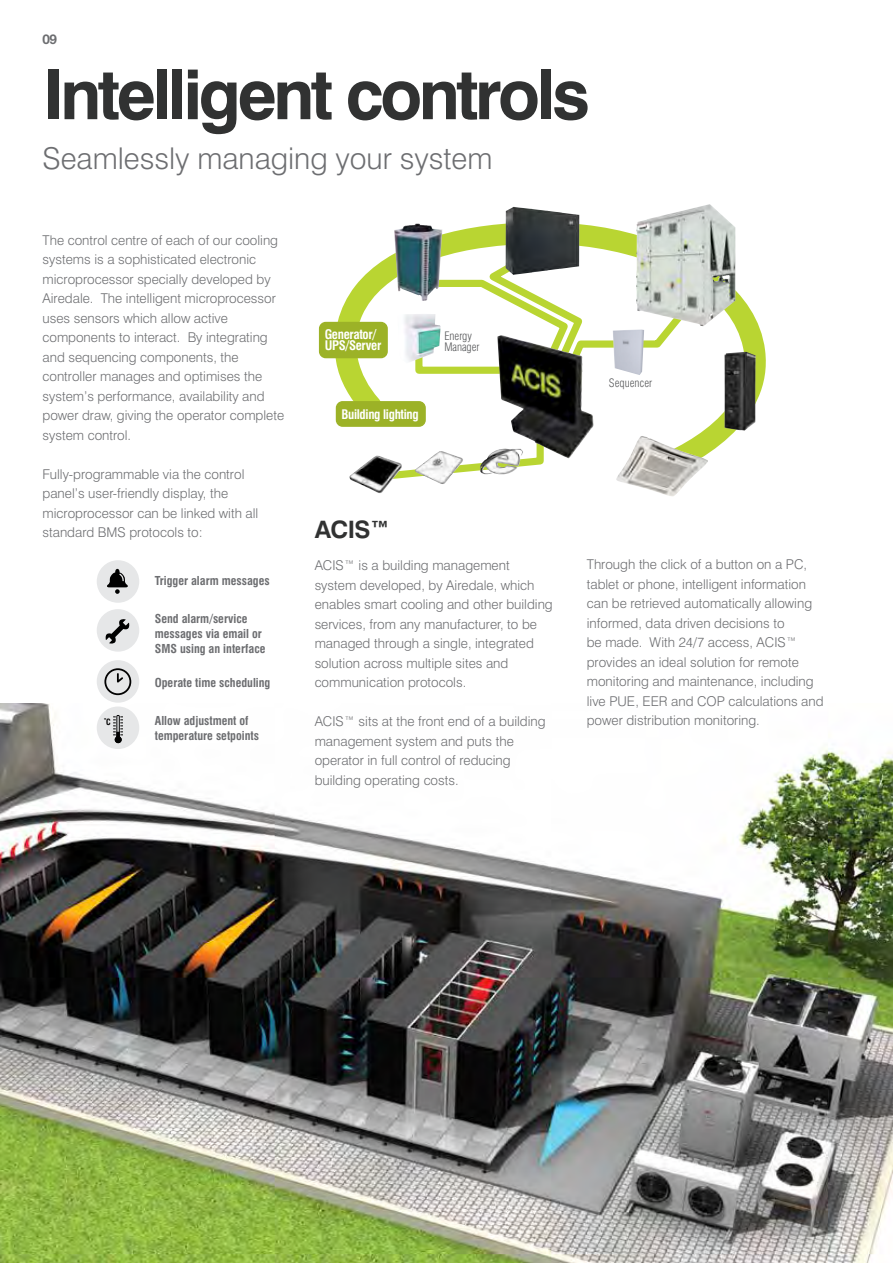
<style>
.page{position:relative;width:893px;height:1263px;background:#fff}
.page>*{position:absolute;margin:0;border:0;box-sizing:border-box;transform-origin:0 0}
.t1{font:700 69px "Swiss 721 BT";letter-spacing:-.05em;color:#313232}
.t2{font:300 30px "Swiss 721 BT";color:#6d6e71}
.t3{font:700 24px "Swiss 721 BT";color:#313232}
.t4{font:300 13.5px/19.5px "Swiss 721 BT";color:#6d6e71}
.t5{font:700 13.5px "Helvetica Neue LT Std";color:#6d6e71}
.t6{font:700 condensed 12.9px/11.4px "Swiss 721 BT";letter-spacing:-.025em;color:#fff}
.t7{font:700 condensed 12px/15px "Swiss 721 BT";color:#6d6e71}
.t8{font:300 condensed 11.4px/10.1px "Swiss 721 BT";color:#58595b}
.t9{font:700 condensed 8.4px "Swiss 721 BT";color:#000}
</style>
<div class="page">
<div style="left:97px;top:560px;width:42px;height:43px;background:#e6e7e8;border-radius:50%"></div>
<div style="left:97px;top:609px;width:42px;height:43px;background:#e6e7e8;border-radius:50%"></div>
<div style="left:97px;top:660px;width:42px;height:43px;background:#e6e7e8;border-radius:50%"></div>
<img style="left:0;top:704px;width:893px;height:559px">
<svg style="left:332px;top:221px;width:434px;height:267px"></svg>
<img style="left:506px;top:207px;width:73px;height:68px">
<img style="left:394px;top:224px;width:43px;height:77px">
<img style="left:724px;top:352px;width:32px;height:79px">
<img style="left:616px;top:436px;width:92px;height:60px">
<img style="left:613px;top:329px;width:31px;height:46px">
<img style="left:397px;top:314px;width:44px;height:49px">
<img style="left:415px;top:335px;width:179px;height:146px">
<div style="left:336px;top:402px;width:89px;height:24px;background:#9cb227;border-radius:6px"></div>
<div style="left:336px;top:401px;width:90px;height:26px;border:1px solid #9cb227;border-radius:6px"></div>
<div style="left:320px;top:323px;width:67px;height:35px;background:#9cb227;border-radius:6px"></div>
<div style="left:319px;top:322px;width:69px;height:36px;border:1px solid #9cb227;border-radius:6px"></div>
<img style="left:636px;top:204px;width:99px;height:122px">
<svg style="left:107px;top:569px;width:21px;height:25px"></svg>
<div style="left:104px;top:668px;width:27px;height:27px;border:2px solid #010101;border-radius:50%"></div>
<svg style="left:117px;top:672px;width:8px;height:11px"></svg>
<svg style="left:105px;top:619px;width:25px;height:24px"></svg>
<div style="left:97px;top:706px;width:42px;height:43px;background:#e6e7e8;border-radius:50%"></div>
<svg style="left:113px;top:715px;width:10px;height:28px"></svg>
<p class="t5" style="left:43px;top:30px;width:16px">09</p>
<h1 class="t1" style="left:43px;top:53px;width:549px">Intelligent controls</h1>
<h2 class="t2" style="left:43px;top:140px;width:451px">Seamlessly managing your system</h2>
<p class="t4" style="left:43px;top:230px;width:243px">The control centre of each of our cooling systems is a sophisticated electronic microprocessor specially developed by Airedale. The intelligent microprocessor uses sensors which allow active components to interact. By integrating and sequencing components, the controller manages and optimises the system’s performance, availability and power draw, giving the operator complete system control.</p>
<p class="t4" style="left:43px;top:464px;width:217px">Fully-programmable via the control panel’s user-friendly display, the microprocessor can be linked with all standard BMS protocols to:</p>
<p class="t6" style="left:325px;top:328px;width:58px">Generator/<br>UPS/Server</p>
<p class="t8" style="left:444px;top:331px;width:37px">Energy<br>Manager</p>
<p class="t8" style="left:609px;top:378px;width:45px">Sequencer</p>
<p class="t6" style="left:341px;top:409px;width:79px">Building lighting</p>
<h3 class="t3" style="left:315px;top:515px;width:77px">ACIS™</h3>
<p class="t4" style="left:315px;top:556px;width:240px">ACIS™ is a building management system developed, by Airedale, which enables smart cooling and other building services, from any manufacturer, to be managed through a single, integrated solution across multiple sites and communication protocols.</p>
<p class="t4" style="left:315px;top:712px;width:232px">ACIS™ sits at the front end of a building management system and puts the operator in full control of reducing building operating costs.</p>
<p class="t4" style="left:587px;top:555px;width:238px">Through the click of a button on a PC, tablet or phone, intelligent information can be retrieved automatically allowing informed, data driven decisions to<br>be made. With 24/7 access, ACIS™ provides an ideal solution for remote monitoring and maintenance, including live PUE, EER and COP calculations and</p>
<p class="t7" style="left:155px;top:573px;width:116px">Trigger alarm messages</p>
<p class="t7" style="left:155px;top:611px;width:112px">Send alarm/service messages via email or<br>SMS using an interface</p>
<p class="t9" style="left:170px;top:620px;width:9px">˚C</p>
<p class="t7" style="left:155px;top:675px;width:117px">Operate time scheduling</p>
<p class="t9" style="left:103px;top:717px;width:9px">˚C</p>
<p class="t4" style="left:587px;top:711px;width:175px">power distribution monitoring.</p>
<p class="t7" style="left:155px;top:714px;width:106px">Allow adjustment of temperature setpoints</p>
</div>
